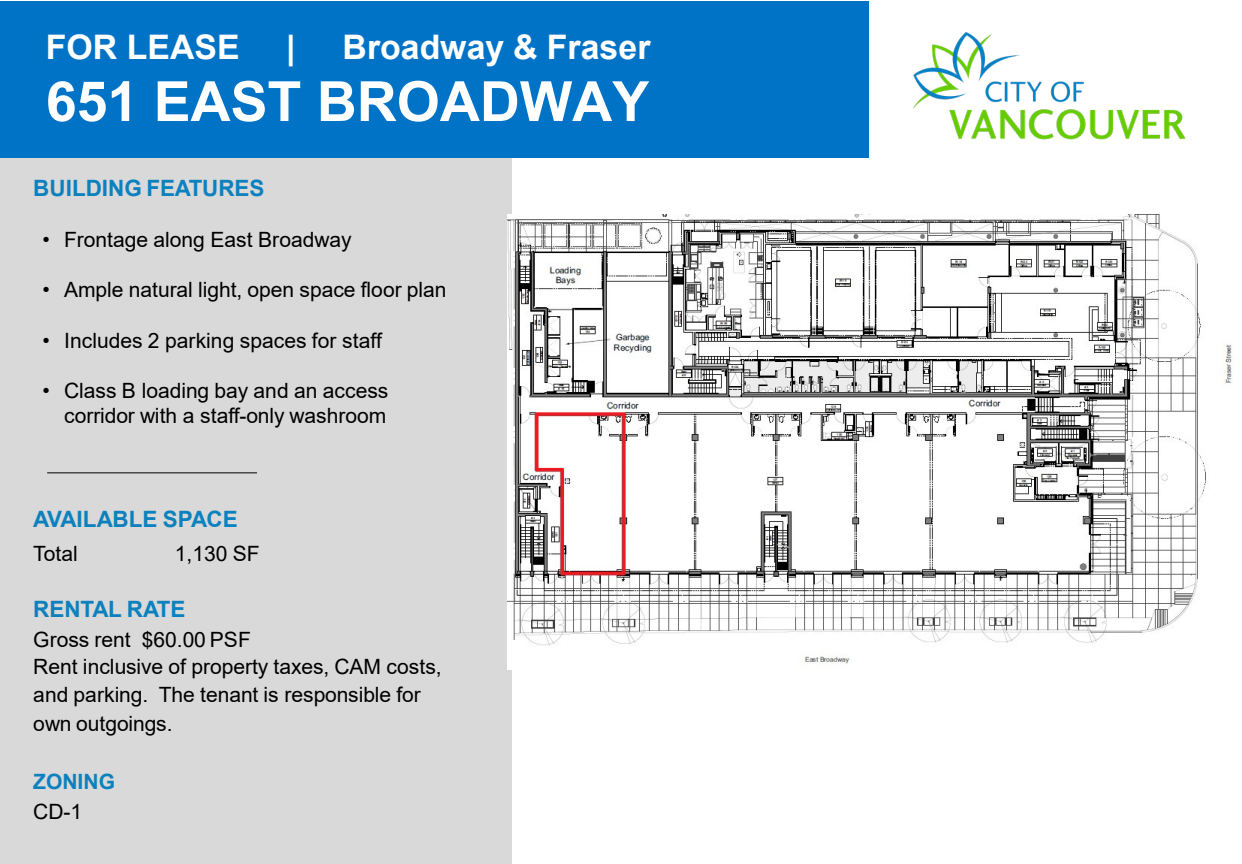
<style>
.page{position:relative;width:1242px;height:864px;background:#fff}
.page>*{position:absolute;margin:0;border:0;box-sizing:border-box;transform-origin:0 0}
.t1{font:700 55.5px "Arial";color:#fff}
.t2{font:700 33.9px "Arial";color:#fff}
.t3{font:700 22.5px "Arial";letter-spacing:-.005em;color:#0c81be}
.t4{font:21px/28.5px "Arial";color:#000;text-align:right}
.t5{font:700 21px "Arial";letter-spacing:-.005em;color:#0c81be}
</style>
<div class="page">
<div style="left:0;top:159px;width:511px;height:705px;background:#d9d9d9"></div>
<div style="left:0;top:1px;width:869px;height:156px;background:#0073c7"></div>
<img style="left:912px;top:33px;width:274px;height:107px">
<hr style="left:47px;top:473px;width:210px;height:1px;background:#000">
<img style="left:508px;top:214px;width:725px;height:456px">
<h1 class="t2" style="left:46px;top:23px;width:195px">FOR LEASE</h1>
<h1 class="t2" style="left:286px;top:23px;width:11px">|</h1>
<h1 class="t2" style="left:343px;top:23px;width:309px">Broadway &amp; Fraser</h1>
<h1 class="t1" style="left:46px;top:62px;width:605px">651 EAST BROADWAY</h1>
<p class="t3" style="left:33px;top:173px;width:233px">BUILDING FEATURES</p>
<p class="t4" style="left:43px;top:225px;width:311px">• Frontage along East Broadway</p>
<p class="t4" style="left:43px;top:276px;width:406px">• Ample natural light, open space floor plan</p>
<p class="t4" style="left:43px;top:326px;width:341px">• Includes 2 parking spaces for staff</p>
<p class="t4" style="left:43px;top:378px;width:347px;line-height:25.2px">• Class B loading bay and an access corridor with a staff-only washroom</p>
<p class="t3" style="left:33px;top:504px;width:206px">AVAILABLE SPACE</p>
<p class="t4" style="left:33px;top:539px;width:46px">Total</p>
<p class="t4" style="left:175px;top:539px;width:87px">1,130 SF</p>
<p class="t3" style="left:33px;top:594px;width:154px">RENTAL RATE</p>
<p class="t4" style="left:33px;top:626px;width:219px">Gross rent $60.00 PSF</p>
<p class="t4" style="left:33px;top:652px;width:410px;text-align:left">Rent inclusive of property taxes, CAM costs, and parking. The tenant is responsible for own outgoings.</p>
<p class="t5" style="left:33px;top:767px;width:83px">ZONING</p>
<p class="t4" style="left:33px;top:797px;width:50px">CD-1</p>
</div>
